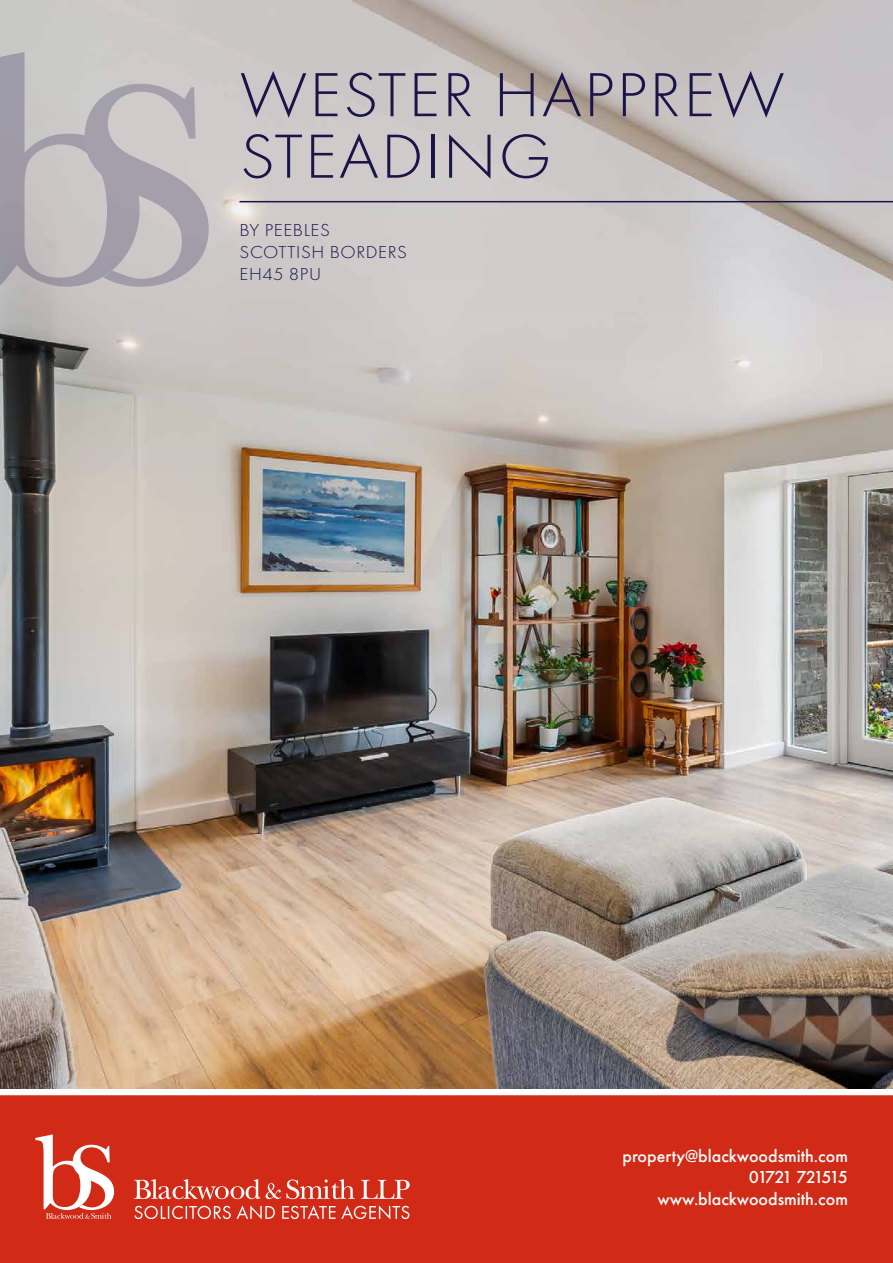
<style>
.page{position:relative;width:893px;height:1263px;background:#fff}
.page>*{position:absolute;margin:0;border:0;box-sizing:border-box;transform-origin:0 0}
.t1{font:300 64.5px/61.5px "Futura PT";letter-spacing:.03em;color:#1a1449;scale:1.06 1}
.t2{font:500 18px "Futura PT";color:#fff}
.t3{font:300 18px "Futura PT";letter-spacing:.03em;color:#1a1449;scale:1.06 1}
.t4{font:500 18px "Futura PT";letter-spacing:-.115em;color:#fff}
</style>
<div class="page">
<img style="left:0;top:1010px;width:893px;height:79px">
<div style="left:0;top:1095px;width:893px;height:168px;background:#d12a17"></div>
<img style="left:0;top:0;width:893px;height:1010px">
<hr style="left:239px;top:201px;width:654px;height:1px;background:#1a1449">
<svg style="left:0;top:52px;width:209px;height:235px;background:#bcb8bc"></svg>
<svg style="left:35px;top:1134px;width:79px;height:85px"></svg>
<svg style="left:134px;top:1179px;width:276px;height:20px;background:#dc5f51"></svg>
<svg style="left:134px;top:1205px;width:275px;height:14px;background:#dc5e50"></svg>
<p class="t1" style="left:240px;top:64px;width:516px">WESTER HAPPREW<br>STEADING</p>
<p class="t3" style="left:240px;top:220px;width:87px">BY PEEBLES</p>
<p class="t3" style="left:240px;top:242px;width:159px">SCOTTISH BORDERS</p>
<p class="t3" style="left:240px;top:263px;width:78px">EH45 8PU</p>
<p class="t2" style="left:622px;top:1145px;width:227px">property@blackwoodsmith.com</p>
<p class="t4" style="left:749px;top:1166px;width:101px">01721 721515</p>
<p class="t2" style="left:657px;top:1188px;width:192px">www.blackwoodsmith.com</p>
</div>
